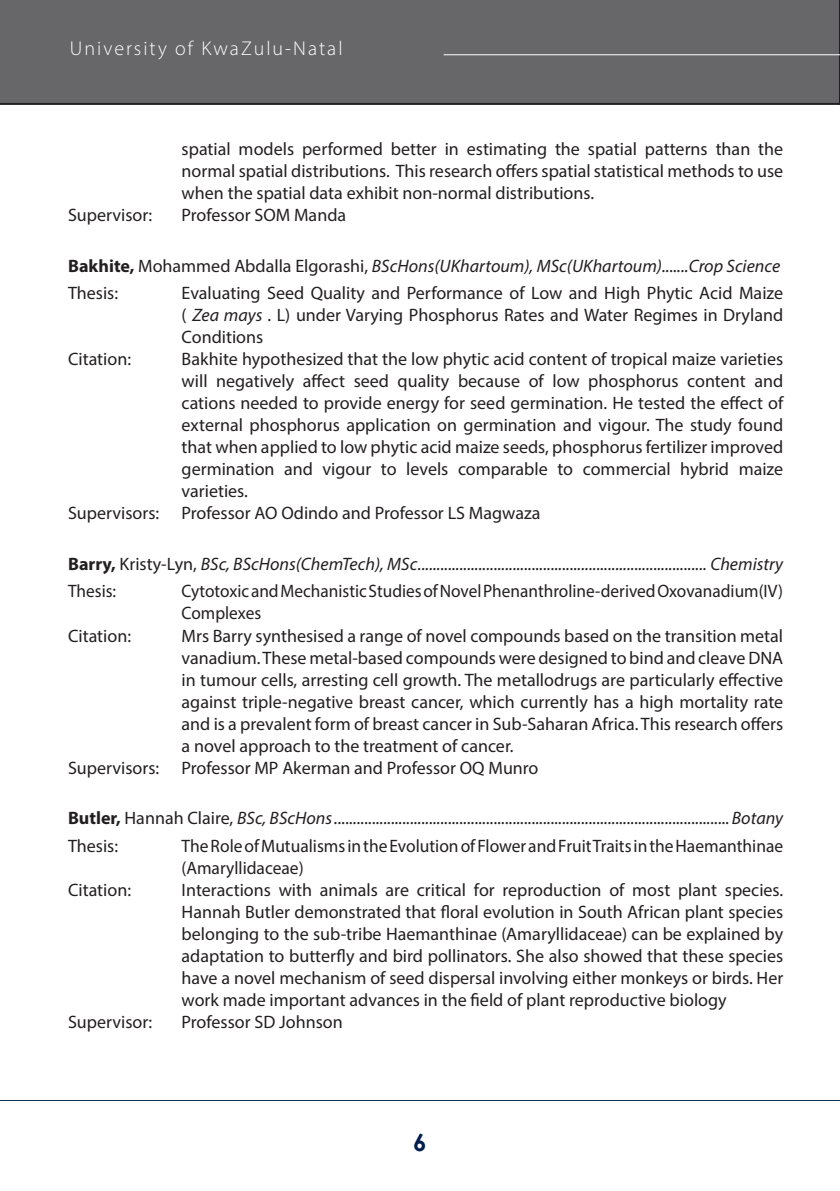
<style>
.page{position:relative;width:840px;height:1191px;background:#fff}
.page>*{position:absolute;margin:0;border:0;box-sizing:border-box;transform-origin:0 0}
.t1{font:700 24px "Century Gothic";color:#001d4c}
.t2{font:300 20px "Myriad Pro";letter-spacing:.1em;color:#fff}
.t3{font:18px/22px "Myriad Pro";color:#231f20;text-align:justify}
.t4{font:italic 18px "Myriad Pro";color:#231f20}
.t5{font:18px/22px "Myriad Pro";color:#231f20;scale:.96 1}
.s1{font-weight:700;font-style:normal}
.s2{font-style:normal}
.s3{font-style:italic}
</style>
<div class="page">
<div style="left:0;top:0;width:838px;height:105px;background:#67676a"></div>
<hr style="left:839px;top:0;width:1px;height:104px;background:#67676a">
<svg style="left:838px;top:0;width:1px;height:105px"></svg>
<hr style="left:443px;top:54px;width:396px;height:1px;background:#fff">
<hr style="left:0;top:1100px;width:839px;height:1px;background:#143046">
<p class="t2" style="left:70px;top:36px;width:274px">University of KwaZulu-Natal</p>
<p class="t3" style="left:181px;top:138px;width:602px">spatial models performed better in estimating the spatial patterns than the normal spatial distributions. This research offers spatial statistical methods to use when the spatial data exhibit non-normal distributions.</p>
<p class="t3" style="left:68px;top:204px;width:86px">Supervisor:</p>
<p class="t3" style="left:181px;top:204px;width:166px">Professor SOM Manda</p>
<p class="t4" style="left:68px;top:254px;width:713px"><span class="s1">Bakhite,</span> <span class="s2">Mohammed Abdalla Elgorashi,</span> BScHons(UKhartoum), MSc(UKhartoum).......Crop Science</p>
<p class="t3" style="left:68px;top:282px;width:52px">Thesis:</p>
<p class="t3" style="left:181px;top:282px;width:602px">Evaluating Seed Quality and Performance of Low and High Phytic Acid Maize ( <span class="s3">Zea mays</span> . L) under Varying Phosphorus Rates and Water Regimes in Dryland Conditions</p>
<p class="t3" style="left:68px;top:348px;width:64px">Citation:</p>
<p class="t3" style="left:181px;top:348px;width:603px">Bakhite hypothesized that the low phytic acid content of tropical maize varieties will negatively affect seed quality because of low phosphorus content and cations needed to provide energy for seed germination. He tested the effect of external phosphorus application on germination and vigour. The study found that when applied to low phytic acid maize seeds, phosphorus fertilizer improved germination and vigour to levels comparable to commercial hybrid maize varieties.</p>
<p class="t3" style="left:68px;top:502px;width:473px">Supervisors: Professor AO Odindo and Professor LS Magwaza</p>
<p class="t4" style="left:68px;top:552px;width:716px"><span class="s1">Barry,</span> <span class="s2">Kristy-Lyn,</span> BSc, BScHons(ChemTech), MSc............................................................................ Chemistry</p>
<p class="t5" style="left:68px;top:580px;width:52px">Thesis:</p>
<p class="t5" style="left:181px;top:580px;width:627px">Cytotoxic and Mechanistic Studies of Novel Phenanthroline-derived Oxovanadium(IV)<br>Complexes</p>
<p class="t3" style="left:68px;top:624px;width:64px">Citation:</p>
<p class="t3" style="left:181px;top:624px;width:602px">Mrs Barry synthesised a range of novel compounds based on the transition metal vanadium. These metal-based compounds were designed to bind and cleave DNA in tumour cells, arresting cell growth. The metallodrugs are particularly effective against triple-negative breast cancer, which currently has a high mortality rate and is a prevalent form of breast cancer in Sub-Saharan Africa. This research offers a novel approach to the treatment of cancer.</p>
<p class="t3" style="left:68px;top:756px;width:471px">Supervisors: Professor MP Akerman and Professor OQ Munro</p>
<p class="t4" style="left:68px;top:806px;width:716px"><span class="s1">Butler,</span> <span class="s2">Hannah Claire,</span> BSc, BScHons........................................................................................................Botany</p>
<p class="t3" style="left:68px;top:834px;width:52px">Thesis:</p>
<p class="t3" style="left:181px;top:834px;width:602px">The Role of Mutualisms in the Evolution of Flower and Fruit Traits in the Haemanthinae (Amaryllidaceae)</p>
<p class="t3" style="left:68px;top:878px;width:64px">Citation:</p>
<p class="t3" style="left:181px;top:878px;width:603px">Interactions with animals are critical for reproduction of most plant species.<br>Hannah Butler demonstrated that floral evolution in South African plant species belonging to the sub-tribe Haemanthinae (Amaryllidaceae) can be explained by adaptation to butterfly and bird pollinators. She also showed that these species have a novel mechanism of seed dispersal involving either monkeys or birds. Her work made important advances in the field of plant reproductive biology</p>
<p class="t3" style="left:68px;top:1010px;width:86px">Supervisor:</p>
<p class="t3" style="left:181px;top:1010px;width:162px">Professor SD Johnson</p>
<h1 class="t1" style="left:413px;top:1124px;width:15px">6</h1>
</div>
